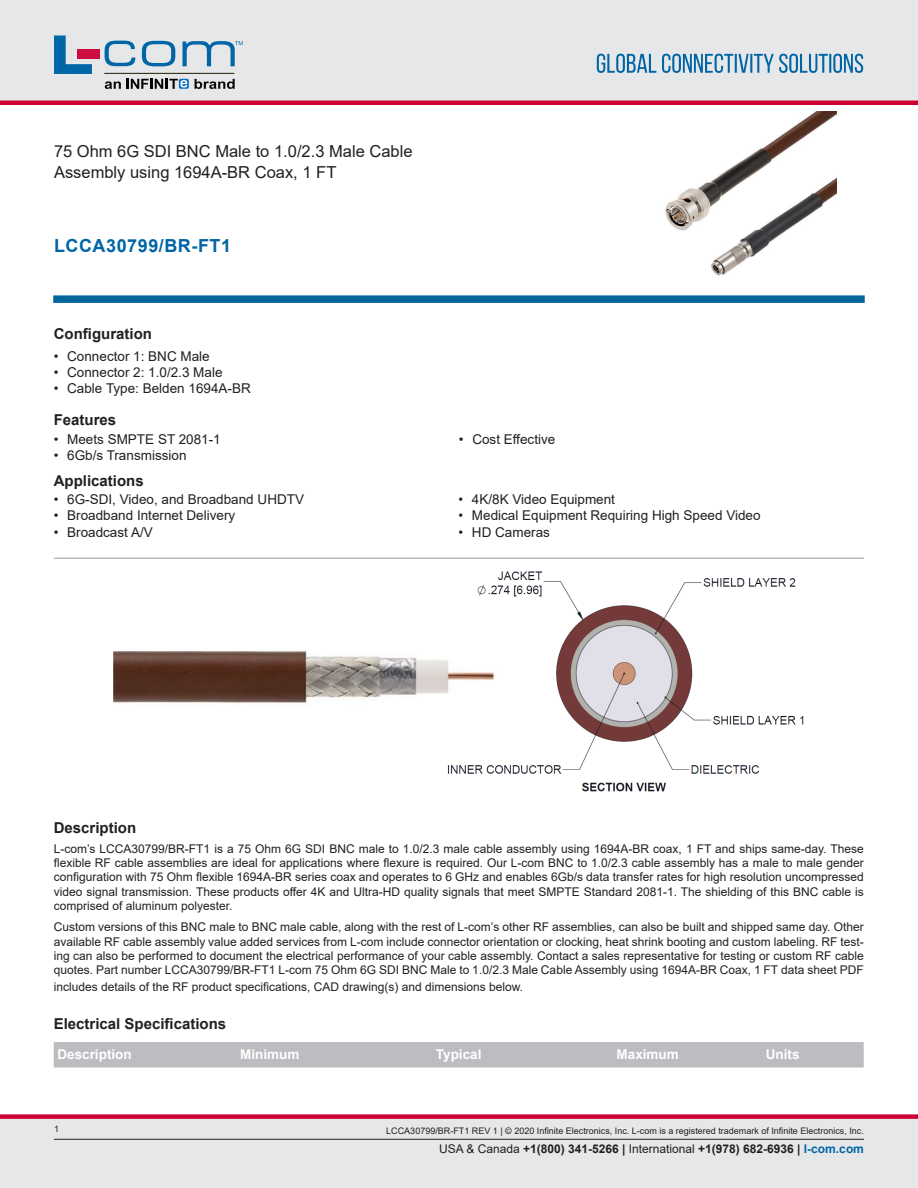
<style>
.page{position:relative;width:918px;height:1188px;background:#fff}
.page>*{position:absolute;margin:0;border:0;box-sizing:border-box;transform-origin:0 0}
.PN{font:700 18px "Arial";letter-spacing:.03em;color:#0065a4}
.Web_Description_Para{font:16.5px/21px "Arial";color:#231f20}
.Head1{font:700 15px "Arial";color:#231f20}
.t1{font:13.5px "Arial";color:#231f20}
.LCOM_Table_Header_Lo{font:700 13.5px "Arial";color:#fff}
.MarketingDescription{font:12px/14.4px "Arial";color:#231f20;text-align:justify}
.t2{font:700 12px "Arial";color:#231f20}
.t3{font:9px "Arial";color:#231f20}
.MarketingDescription-2{font:700 7.5px "Arial";color:#fff}
.s1{font-weight:400}
.s2{color:#0065a4}
</style>
<div class="page">
<svg style="left:53px;top:295px;width:812px;height:8px;background:#0f6ea3"></svg>
<img style="left:665px;top:111px;width:171px;height:165px">
<hr style="left:54px;top:558px;width:810px;height:1px;background:#939598">
<div style="left:54px;top:1042px;width:810px;height:26px;background:#bcbdc0"></div>
<img style="left:113px;top:571px;width:691px;height:221px">
<div style="left:0;top:1119px;width:918px;height:69px;background:#e6e7e9"></div>
<div style="left:0;top:1114px;width:918px;height:5px;background:#c03"></div>
<div style="left:0;top:0;width:918px;height:102px;background:#e6e7e9"></div>
<div style="left:0;top:100px;width:918px;height:5px;background:#c03"></div>
<hr style="left:104px;top:73px;width:130px;height:1px;background:#1d1b00">
<svg style="left:54px;top:35px;width:38px;height:39px"></svg>
<svg style="left:142px;top:41px;width:34px;height:26px"></svg>
<svg style="left:105px;top:41px;width:31px;height:26px"></svg>
<div style="left:77px;top:49px;width:23px;height:9px;background:#cd0d40"></div>
<svg style="left:195px;top:79px;width:40px;height:10px"></svg>
<svg style="left:105px;top:79px;width:83px;height:10px"></svg>
<svg style="left:183px;top:41px;width:60px;height:26px"></svg>
<hr style="left:54px;top:1139px;width:810px;height:1px;background:#231f20">
<svg style="left:597px;top:54px;width:266px;height:19px"></svg>
<h1 class="Web_Description_Para" style="left:54px;top:141px;width:360px">75 Ohm 6G SDI BNC Male to 1.0/2.3 Male Cable<br>Assembly using 1694A-BR Coax, 1 FT</h1>
<p class="PN" style="left:54px;top:233px;width:179px">LCCA30799/BR-FT1</p>
<p class="Head1" style="left:54px;top:323px;width:100px">Configuration</p>
<p class="t1" style="left:54px;top:347px;width:158px">• Connector 1: BNC Male</p>
<p class="t1" style="left:54px;top:363px;width:170px">• Connector 2: 1.0/2.3 Male</p>
<p class="t1" style="left:54px;top:379px;width:199px">• Cable Type: Belden 1694A-BR</p>
<p class="Head1" style="left:54px;top:410px;width:64px">Features</p>
<p class="t1" style="left:54px;top:430px;width:169px">• Meets SMPTE ST 2081-1</p>
<p class="t1" style="left:54px;top:446px;width:134px">• 6Gb/s Transmission</p>
<p class="Head1" style="left:54px;top:470px;width:92px">Applications</p>
<p class="t1" style="left:54px;top:490px;width:252px">• 6G-SDI, Video, and Broadband UHDTV</p>
<p class="t1" style="left:54px;top:506px;width:183px">• Broadband Internet Delivery</p>
<p class="t1" style="left:54px;top:523px;width:101px">• Broadcast A/V</p>
<p class="MarketingDescription-2" style="left:54px;top:550px;width:4px">.</p>
<p class="t1" style="left:459px;top:430px;width:98px">• Cost Effective</p>
<p class="t1" style="left:458px;top:490px;width:158px">• 4K/8K Video Equipment</p>
<p class="t1" style="left:458px;top:506px;width:304px">• Medical Equipment Requiring High Speed Video</p>
<p class="t1" style="left:458px;top:523px;width:93px">• HD Cameras</p>
<p class="Head1" style="left:54px;top:817px;width:84px">Description</p>
<p class="MarketingDescription" style="left:54px;top:841px;width:811px">L-com’s LCCA30799/BR-FT1 is a 75 Ohm 6G SDI BNC male to 1.0/2.3 male cable assembly using 1694A-BR coax, 1 FT and ships same-day. These flexible RF cable assemblies are ideal for applications where flexure is required. Our L-com BNC to 1.0/2.3 cable assembly has a male to male gender configuration with 75 Ohm flexible 1694A-BR series coax and operates to 6 GHz and enables 6Gb/s data transfer rates for high resolution uncompressed video signal transmission. These products offer 4K and Ultra-HD quality signals that meet SMPTE Standard 2081-1. The shielding of this BNC cable is comprised of aluminum polyester.</p>
<p class="MarketingDescription" style="left:54px;top:920px;width:812px">Custom versions of this BNC male to BNC male cable, along with the rest of L-com’s other RF assemblies, can also be built and shipped same day. Other available RF cable assembly value added services from L-com include connector orientation or clocking, heat shrink booting and custom labeling. RF test&shy;ing can also be performed to document the electrical performance of your cable assembly. Contact a sales representative for testing or custom RF cable quotes. Part number LCCA30799/BR-FT1 L-com 75 Ohm 6G SDI BNC Male to 1.0/2.3 Male Cable Assembly using 1694A-BR Coax, 1 FT data sheet PDF</p>
<p class="MarketingDescription" style="left:54px;top:979px;width:471px">includes details of the RF product specifications, CAD drawing(s) and dimensions below.</p>
<p class="Head1" style="left:54px;top:1013px;width:174px">Electrical Specifications</p>
<p class="LCOM_Table_Header_Lo" style="left:57px;top:1045px;width:76px">Description</p>
<p class="LCOM_Table_Header_Lo" style="left:240px;top:1045px;width:61px">Minimum</p>
<p class="LCOM_Table_Header_Lo" style="left:436px;top:1045px;width:47px">Typical</p>
<p class="LCOM_Table_Header_Lo" style="left:617px;top:1045px;width:64px">Maximum</p>
<p class="LCOM_Table_Header_Lo" style="left:766px;top:1045px;width:35px">Units</p>
<p class="t3" style="left:54px;top:1123px;width:7px">1</p>
<p class="t3" style="left:386px;top:1125px;width:479px">LCCA30799/BR-FT1 REV 1 | © 2020 Infinite Electronics, Inc. L-com is a registered trademark of Infinite Electronics, Inc.</p>
<p class="t2" style="left:439px;top:1140px;width:426px"><span class="s1">USA &amp; Canada</span> +1(800) 341-5266 | <span class="s1">International</span> +1(978) 682-6936 | <span class="s2">l-com.com</span></p>
</div>
